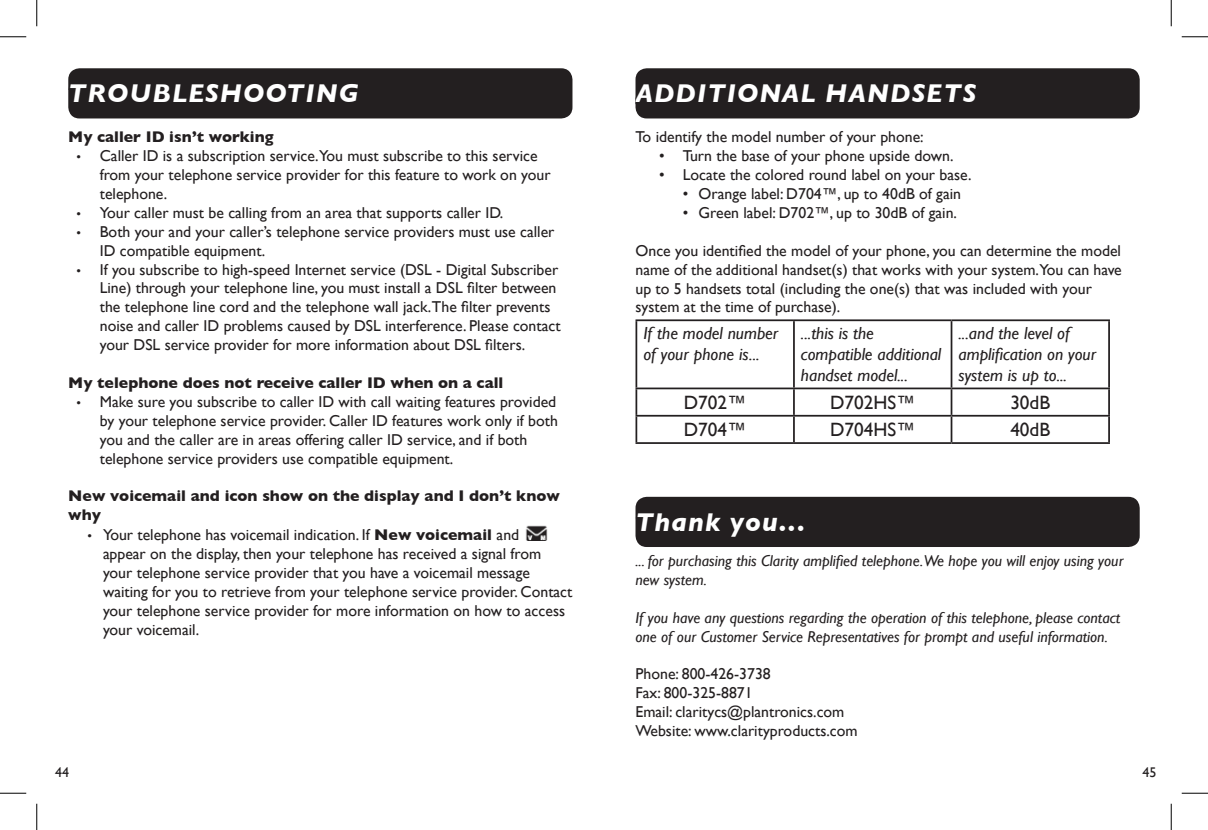
<style>
.page{position:relative;width:1208px;height:830px;background:#fff}
.page>*{position:absolute;margin:0;border:0;box-sizing:border-box;transform-origin:0 0}
.t1{font:italic 700 26.25px "Gill Sans";letter-spacing:.045em;color:#fff}
.t2{font:19.25px "Gill Sans";color:#231f20}
.t3{font:italic 17.5px/21px "Gill Sans";color:#231f20}
.t4{font:15.75px/18.9px "Gill Sans";color:#231f20}
.t5{font:italic 15.75px/18.9px "Gill Sans";color:#231f20}
.t6{font:700 15.75px/18.9px "Gill Sans";color:#231f20}
.t7{font:14px "Gill Sans";color:#231f20}
.s1{font-weight:700}
</style>
<div class="page">
<img style="left:525px;top:525px;width:23px;height:15px">
<hr style="left:635px;top:319px;width:159px;height:2px;background:#231f20">
<hr style="left:635px;top:321px;width:2px;height:66px;background:#231f20">
<hr style="left:794px;top:319px;width:157px;height:2px;background:#231f20">
<hr style="left:793px;top:321px;width:1px;height:66px;background:#231f20">
<hr style="left:951px;top:319px;width:159px;height:2px;background:#231f20">
<hr style="left:950px;top:321px;width:2px;height:66px;background:#231f20">
<hr style="left:1108px;top:321px;width:2px;height:66px;background:#231f20">
<hr style="left:635px;top:387px;width:159px;height:2px;background:#231f20">
<hr style="left:635px;top:389px;width:2px;height:26px;background:#231f20">
<hr style="left:794px;top:387px;width:157px;height:2px;background:#231f20">
<hr style="left:951px;top:387px;width:159px;height:2px;background:#231f20">
<hr style="left:950px;top:389px;width:2px;height:26px;background:#231f20">
<hr style="left:1108px;top:389px;width:2px;height:26px;background:#231f20">
<hr style="left:635px;top:415px;width:159px;height:1px;background:#231f20">
<hr style="left:635px;top:416px;width:2px;height:26px;background:#231f20">
<hr style="left:794px;top:415px;width:157px;height:1px;background:#231f20">
<svg style="left:793px;top:389px;width:1px;height:53px"></svg>
<hr style="left:951px;top:415px;width:159px;height:1px;background:#231f20">
<hr style="left:950px;top:416px;width:2px;height:26px;background:#231f20">
<hr style="left:1108px;top:416px;width:2px;height:26px;background:#231f20">
<hr style="left:635px;top:442px;width:159px;height:2px;background:#231f20">
<hr style="left:794px;top:442px;width:157px;height:2px;background:#231f20">
<hr style="left:951px;top:442px;width:159px;height:2px;background:#231f20">
<div style="left:635px;top:497px;width:504px;height:50px;background:#231f20;border-radius:11px"></div>
<svg style="left:635px;top:497px;width:10px;height:50px"></svg>
<div style="left:68px;top:68px;width:504px;height:50px;background:#231f20;border-radius:11px"></div>
<div style="left:635px;top:68px;width:504px;height:50px;background:#231f20;border-radius:11px"></div>
<svg style="left:0;top:36px;width:26px;height:1px"></svg>
<svg style="left:1181px;top:36px;width:27px;height:1px"></svg>
<svg style="left:0;top:792px;width:26px;height:1px"></svg>
<svg style="left:1181px;top:792px;width:27px;height:1px"></svg>
<svg style="left:36px;top:0;width:1px;height:26px"></svg>
<svg style="left:36px;top:803px;width:1px;height:27px"></svg>
<svg style="left:1170px;top:0;width:1px;height:26px"></svg>
<svg style="left:1170px;top:803px;width:1px;height:27px"></svg>
<p class="t1" style="left:68px;top:78px;width:291px">TROUBLESHOOTING</p>
<p class="t1" style="left:635px;top:78px;width:342px">ADDITIONAL HANDSETS</p>
<p class="t6" style="left:68px;top:127px;width:207px">My caller ID isn’t working</p>
<p class="t4" style="left:100px;top:146px;width:452px;text-indent:-24px">• Caller ID is a subscription service.You must subscribe to this service from your telephone service provider for this feature to work on your telephone.</p>
<p class="t4" style="left:76px;top:203px;width:429px">• Your caller must be calling from an area that supports caller ID.</p>
<p class="t4" style="left:100px;top:222px;width:456px;text-indent:-24px">• Both your and your caller’s telephone service providers must use caller<br>ID compatible equipment.</p>
<p class="t4" style="left:100px;top:259px;width:462px;text-indent:-24px">• If you subscribe to high-speed Internet service (DSL - Digital Subscriber Line) through your telephone line, you must install a DSL filter between the telephone line cord and the telephone wall jack.The filter prevents noise and caller ID problems caused by DSL interference. Please contact your DSL service provider for more information about DSL filters.</p>
<p class="t6" style="left:68px;top:373px;width:436px">My telephone does not receive caller ID when on a call</p>
<p class="t4" style="left:100px;top:392px;width:459px;text-indent:-24px">• Make sure you subscribe to caller ID with call waiting features provided by your telephone service provider. Caller ID features work only if both you and the caller are in areas offering caller ID service, and if both telephone service providers use compatible equipment.</p>
<p class="t6" style="left:68px;top:486px;width:493px">New voicemail and icon show on the display and I don’t know why</p>
<p class="t4" style="left:103px;top:525px;width:471px;text-indent:-16px">• Your telephone has voicemail indication. If <span class="s1">New voicemail</span> and<br>appear on the display, then your telephone has received a signal from your telephone service provider that you have a voicemail message waiting for you to retrieve from your telephone service provider. Contact your telephone service provider for more information on how to access your voicemail.</p>
<p class="t4" style="left:635px;top:127px;width:290px">To identify the model number of your phone:</p>
<p class="t4" style="left:659px;top:146px;width:296px">• Turn the base of your phone upside down.</p>
<p class="t4" style="left:659px;top:165px;width:314px">• Locate the colored round label on your base.</p>
<p class="t4" style="left:682px;top:184px;width:280px">• Orange label: D704™, up to 40dB of gain</p>
<p class="t4" style="left:682px;top:203px;width:276px">• Green label: D702™, up to 30dB of gain.</p>
<p class="t4" style="left:635px;top:241px;width:488px">Once you identified the model of your phone, you can determine the model name of the additional handset(s) that works with your system.You can have up to 5 handsets total (including the one(s) that was included with your system at the time of purchase).</p>
<p class="t3" style="left:643px;top:323px;width:136px">If the model number of your phone is...</p>
<p class="t3" style="left:801px;top:323px;width:142px">...this is the compatible additional handset model...</p>
<p class="t3" style="left:958px;top:323px;width:139px">...and the level of amplification on your system is up to...</p>
<p class="t2" style="left:684px;top:391px;width:64px">D702™</p>
<p class="t2" style="left:830px;top:391px;width:87px">D702HS™</p>
<p class="t2" style="left:1010px;top:391px;width:41px">30dB</p>
<p class="t2" style="left:684px;top:418px;width:64px">D704™</p>
<p class="t2" style="left:830px;top:418px;width:87px">D704HS™</p>
<p class="t2" style="left:1010px;top:418px;width:41px">40dB</p>
<p class="t1" style="left:635px;top:506px;width:171px">Thank you...</p>
<p class="t5" style="left:635px;top:551px;width:489px">... for purchasing this Clarity amplified telephone.We hope you will enjoy using your new system.</p>
<p class="t5" style="left:635px;top:607px;width:486px">If you have any questions regarding the operation of this telephone, please contact one of our Customer Service Representatives for prompt and useful information.</p>
<p class="t4" style="left:635px;top:664px;width:137px">Phone: 800-426-3738</p>
<p class="t4" style="left:635px;top:683px;width:119px">Fax: 800-325-8871</p>
<p class="t4" style="left:635px;top:702px;width:210px">Email: claritycs@plantronics.com</p>
<p class="t4" style="left:635px;top:721px;width:224px">Website: www.clarityproducts.com</p>
<p class="t7" style="left:55px;top:763px;width:16px">44</p>
<p class="t7" style="left:1142px;top:763px;width:16px">45</p>
</div>
